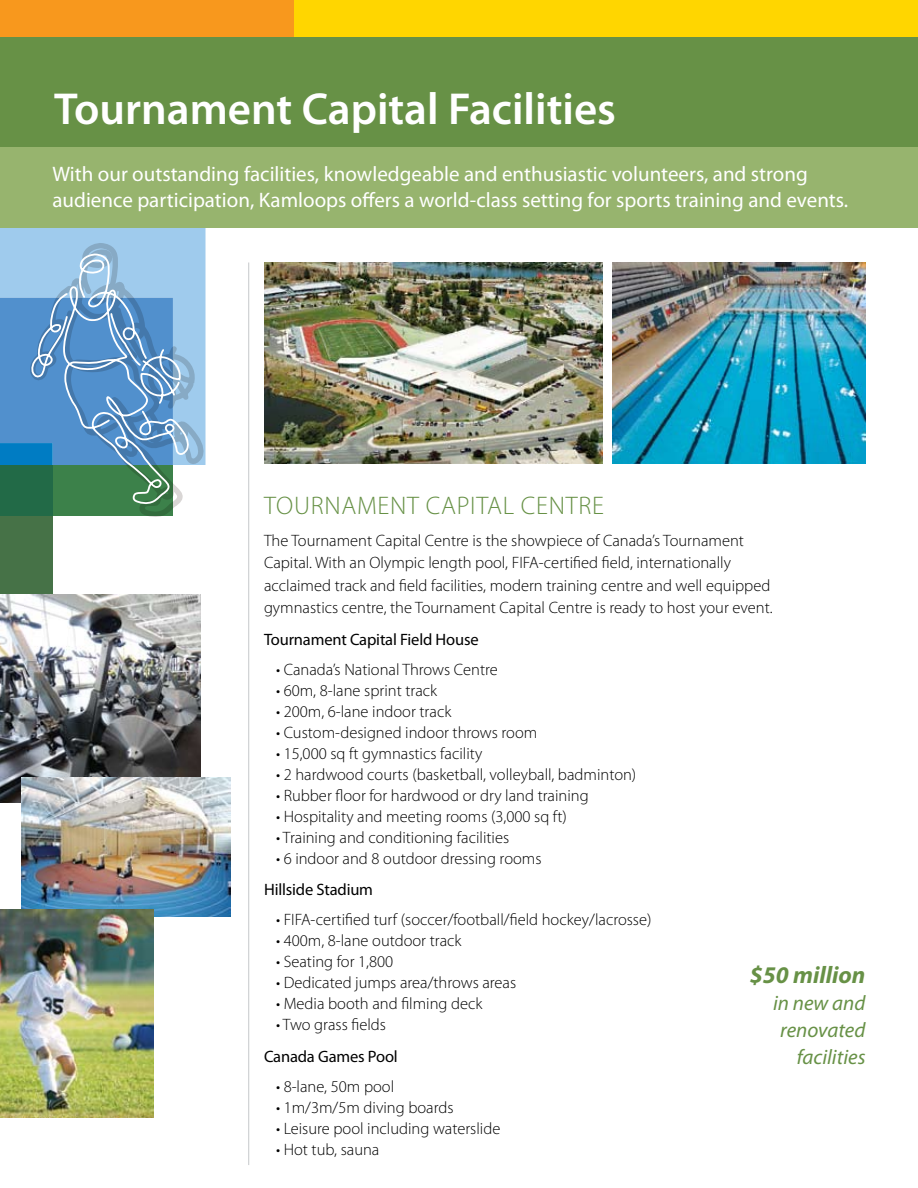
<style>
.page{position:relative;width:918px;height:1188px;background:#fff}
.page>*{position:absolute;margin:0;border:0;box-sizing:border-box;transform-origin:0 0}
.t1{font:600 45px "Myriad Pro";color:#fff}
.t2{font:300 25.5px "Myriad Pro";letter-spacing:.03em;color:#679146}
.t3{font:italic 700 24px "Myriad Pro";color:#679146}
.t4{font:21px/25.5px "Myriad Pro";color:#fff}
.t5{font:italic 21px/27px "Myriad Pro";color:#679146;text-align:right}
.t6{font:300 16.5px/22.5px "Myriad Pro";color:#000}
.t7{font:16.5px "Myriad Pro";letter-spacing:-.01em;color:#000}
</style>
<div class="page">
<div style="left:0;top:227px;width:206px;height:26px;background:#9fcbed"></div>
<div style="left:0;top:516px;width:53px;height:89px;background:#467247"></div>
<div style="left:0;top:139px;width:918px;height:88px;background:#97b46e"></div>
<div style="left:0;top:38px;width:918px;height:109px;background:#679146"></div>
<div style="left:0;top:0;width:294px;height:38px;background:#f8981d"></div>
<div style="left:294px;top:0;width:624px;height:38px;background:#ffd600"></div>
<img style="left:264px;top:262px;width:338px;height:202px">
<svg style="left:25px;top:241px;width:181px;height:276px;background:#acd0ec"></svg>
<svg style="left:0;top:253px;width:192px;height:263px;background:#659cbb"></svg>
<hr style="left:248px;top:262px;width:1px;height:903px;background:#c6c8ca">
<img style="left:612px;top:262px;width:254px;height:201px">
<img style="left:0;top:594px;width:201px;height:208px">
<img style="left:21px;top:777px;width:210px;height:140px">
<img style="left:0;top:909px;width:153px;height:208px">
<h1 class="t1" style="left:54px;top:81px;width:564px">Tournament Capital Facilities</h1>
<p class="t4" style="left:52px;top:161px;width:797px">With our outstanding facilities, knowledgeable and enthusiastic volunteers, and strong audience participation, Kamloops offers a world-class setting for sports training and events.</p>
<h2 class="t2" style="left:264px;top:490px;width:341px">TOURNAMENT CAPITAL CENTRE</h2>
<p class="t6" style="left:264px;top:529px;width:510px">The Tournament Capital Centre is the showpiece of Canada’s Tournament Capital. With an Olympic length pool, FIFA-certified field, internationally acclaimed track and field facilities, modern training centre and well equipped gymnastics centre, the Tournament Capital Centre is ready to host your event.</p>
<p class="t7" style="left:264px;top:629px;width:216px">Tournament Capital Field House</p>
<p class="t6" style="left:276px;top:658px;width:223px">• Canada’s National Throws Centre</p>
<p class="t6" style="left:276px;top:679px;width:163px">• 60m, 8-lane sprint track</p>
<p class="t6" style="left:276px;top:700px;width:177px">• 200m, 6-lane indoor track</p>
<p class="t6" style="left:276px;top:721px;width:263px">• Custom-designed indoor throws room</p>
<p class="t6" style="left:276px;top:742px;width:208px">• 15,000 sq ft gymnastics facility</p>
<p class="t6" style="left:276px;top:763px;width:362px">• 2 hardwood courts (basketball, volleyball, badminton)</p>
<p class="t6" style="left:276px;top:784px;width:314px">• Rubber floor for hardwood or dry land training</p>
<p class="t6" style="left:276px;top:805px;width:292px">• Hospitality and meeting rooms (3,000 sq ft)</p>
<p class="t6" style="left:276px;top:826px;width:235px">• Training and conditioning facilities</p>
<p class="t6" style="left:276px;top:847px;width:267px">• 6 indoor and 8 outdoor dressing rooms</p>
<p class="t7" style="left:264px;top:879px;width:111px">Hillside Stadium</p>
<p class="t6" style="left:276px;top:908px;width:377px">• FIFA-certified turf (soccer/football/field hockey/lacrosse)</p>
<p class="t6" style="left:276px;top:929px;width:187px">• 400m, 8-lane outdoor track</p>
<p class="t6" style="left:276px;top:950px;width:119px">• Seating for 1,800</p>
<p class="t6" style="left:276px;top:971px;width:242px">• Dedicated jumps area/throws areas</p>
<p class="t6" style="left:276px;top:992px;width:208px">• Media booth and filming deck</p>
<p class="t6" style="left:276px;top:1013px;width:112px">• Two grass fields</p>
<p class="t7" style="left:264px;top:1046px;width:135px">Canada Games Pool</p>
<p class="t6" style="left:276px;top:1075px;width:120px">• 8-lane, 50m pool</p>
<p class="t6" style="left:276px;top:1096px;width:179px">• 1m/3m/5m diving boards</p>
<p class="t6" style="left:276px;top:1117px;width:226px">• Leisure pool including waterslide</p>
<p class="t6" style="left:276px;top:1138px;width:105px">• Hot tub, sauna</p>
<h3 class="t3" style="left:750px;top:959px;width:117px">$50 million</h3>
<p class="t5" style="left:773px;top:989px;width:94px">in new and renovated facilities</p>
</div>
